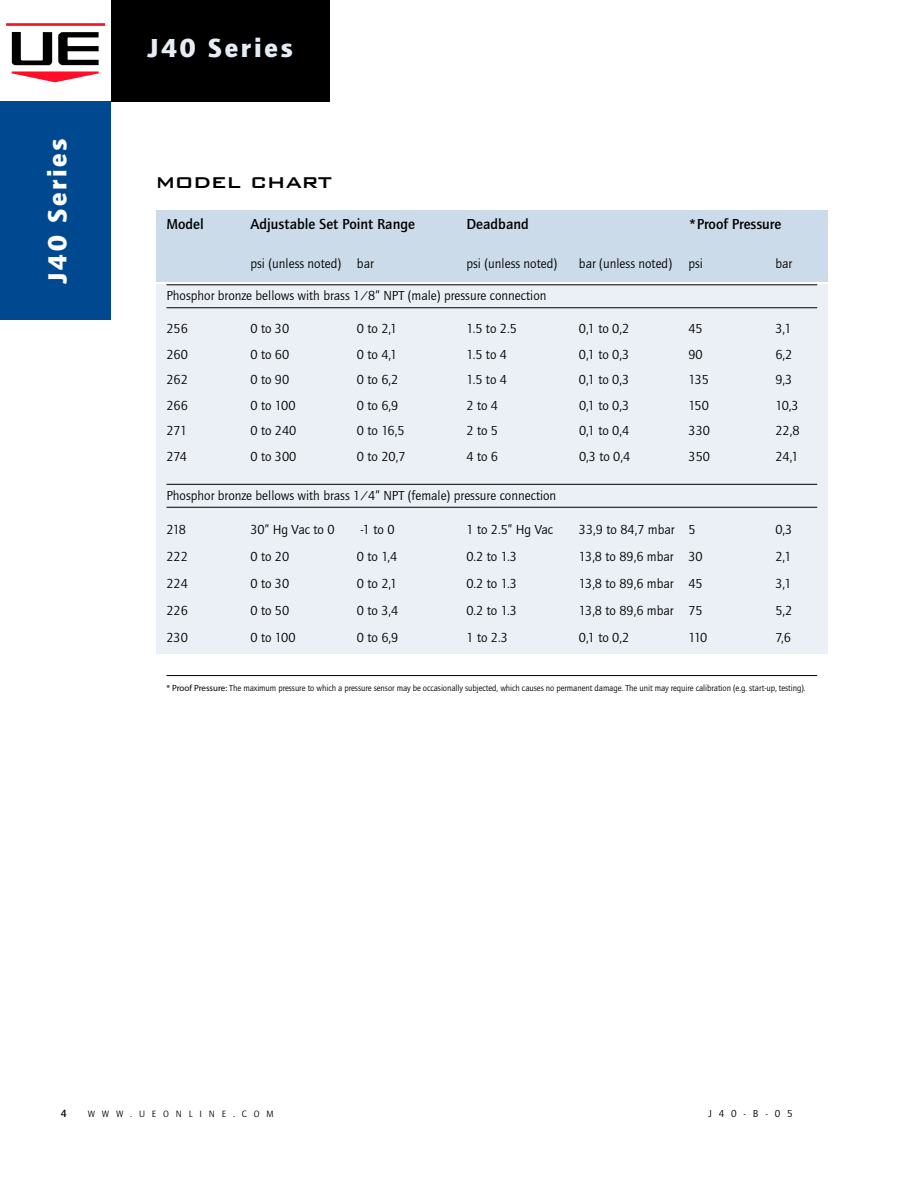
<style>
.page{position:relative;width:918px;height:1188px;background:#fff}
.page>*{position:absolute;margin:0;border:0;box-sizing:border-box;transform-origin:0 0}
.t1{font:900 27px "Quay Sans ITC";letter-spacing:.1em;color:#e6edf4}
.t2{font:900 27px "Quay Sans ITC";letter-spacing:.1em;color:#fff}
.t3{font:500 25.5px "Bank Gothic BT";color:#000}
.t4{font:15px "Quay Sans Md ITC";color:#000}
.t5{font:13.5px "Quay Sans ITC";color:#000}
.t6{font:10.8px "Quay Sans Md ITC";color:#000}
.t7{font:10.5px "Quay Sans ITC Book SC900";color:#000}
.t8{font:9.45px "Quay Sans ITC Book SC900";letter-spacing:.72em;color:#000}
.t9{font:9px "Quay Sans ITC";letter-spacing:-.01em;color:#000}
.s1{font-family:"Myriad Pro"}
.s2{font-size:10.5px}
</style>
<div class="page">
<div style="left:111px;top:0;width:219px;height:102px;background:#000"></div>
<div style="left:0;top:101px;width:111px;height:219px;background:#004990"></div>
<svg style="left:7px;top:24px;width:97px;height:2px"></svg>
<svg style="left:12px;top:32px;width:40px;height:33px"></svg>
<svg style="left:12px;top:71px;width:87px;height:11px"></svg>
<svg style="left:58px;top:32px;width:41px;height:33px"></svg>
<div style="left:5px;top:22px;width:101px;height:64px;border:1px solid #fff"></div>
<div style="left:156px;top:284px;width:671px;height:370px;background:#ebf0f6"></div>
<div style="left:156px;top:210px;width:671px;height:71px;background:#ccdbe9"></div>
<hr style="left:166px;top:285px;width:651px;height:1px;background:#000">
<hr style="left:166px;top:308px;width:651px;height:1px;background:#000">
<hr style="left:166px;top:484px;width:651px;height:1px;background:#000">
<hr style="left:166px;top:507px;width:651px;height:1px;background:#000">
<hr style="left:166px;top:675px;width:651px;height:1px;background:#000">
<h1 class="t2" style="left:42px;top:283px;width:146px;rotate:-90deg">J40 Series</h1>
<h1 class="t1" style="left:148px;top:33px;width:146px">J40 Series</h1>
<h2 class="t3" style="left:156px;top:167px;width:178px">model chart</h2>
<p class="t4" style="left:166px;top:215px;width:39px">Model</p>
<p class="t4" style="left:250px;top:215px;width:166px">Adjustable Set Point Range</p>
<p class="t4" style="left:466px;top:215px;width:64px">Deadband</p>
<p class="t4" style="left:688px;top:215px;width:94px">*Proof Pressure</p>
<p class="t5" style="left:250px;top:256px;width:125px">psi (unless noted) bar</p>
<p class="t5" style="left:466px;top:256px;width:92px">psi (unless noted)</p>
<p class="t5" style="left:579px;top:256px;width:126px">bar (unless noted) psi</p>
<p class="t5" style="left:775px;top:256px;width:18px">bar</p>
<p class="t5" style="left:166px;top:288px;width:382px">Phosphor bronze bellows with brass 1/8” NPT (male) pressure connection</p>
<p class="t5" style="left:166px;top:321px;width:23px">256</p>
<p class="t5" style="left:250px;top:321px;width:40px">0 to 30</p>
<p class="t5" style="left:357px;top:321px;width:42px">0 to 2,1</p>
<p class="t5" style="left:466px;top:321px;width:52px">1.5 to 2.5</p>
<p class="t5" style="left:579px;top:321px;width:52px">0,1 to 0,2</p>
<p class="t5" style="left:688px;top:321px;width:16px">45</p>
<p class="t5" style="left:775px;top:321px;width:18px">3,1</p>
<p class="t5" style="left:166px;top:347px;width:23px">260</p>
<p class="t5" style="left:250px;top:347px;width:40px">0 to 60</p>
<p class="t5" style="left:357px;top:347px;width:42px">0 to 4,1</p>
<p class="t5" style="left:466px;top:347px;width:42px">1.5 to 4</p>
<p class="t5" style="left:579px;top:347px;width:52px">0,1 to 0,3</p>
<p class="t5" style="left:688px;top:347px;width:16px">90</p>
<p class="t5" style="left:775px;top:347px;width:18px">6,2</p>
<p class="t5" style="left:166px;top:372px;width:23px">262</p>
<p class="t5" style="left:250px;top:372px;width:40px">0 to 90</p>
<p class="t5" style="left:357px;top:372px;width:43px">0 to 6,2</p>
<p class="t5" style="left:466px;top:372px;width:42px">1.5 to 4</p>
<p class="t5" style="left:579px;top:372px;width:52px">0,1 to 0,3</p>
<p class="t5" style="left:688px;top:372px;width:22px">135</p>
<p class="t5" style="left:775px;top:372px;width:18px">9,3</p>
<p class="t5" style="left:166px;top:398px;width:23px">266</p>
<p class="t5" style="left:250px;top:398px;width:47px">0 to 100</p>
<p class="t5" style="left:357px;top:398px;width:43px">0 to 6,9</p>
<p class="t5" style="left:466px;top:398px;width:33px">2 to 4</p>
<p class="t5" style="left:579px;top:398px;width:52px">0,1 to 0,3</p>
<p class="t5" style="left:689px;top:398px;width:22px">150</p>
<p class="t5" style="left:775px;top:398px;width:25px">10,3</p>
<p class="t5" style="left:166px;top:423px;width:22px">271</p>
<p class="t5" style="left:250px;top:423px;width:47px">0 to 240</p>
<p class="t5" style="left:357px;top:423px;width:49px">0 to 16,5</p>
<p class="t5" style="left:466px;top:423px;width:33px">2 to 5</p>
<p class="t5" style="left:579px;top:423px;width:52px">0,1 to 0,4</p>
<p class="t5" style="left:689px;top:423px;width:23px">330</p>
<p class="t5" style="left:775px;top:423px;width:26px">22,8</p>
<p class="t5" style="left:166px;top:449px;width:22px">274</p>
<p class="t5" style="left:250px;top:449px;width:47px">0 to 300</p>
<p class="t5" style="left:357px;top:449px;width:50px">0 to 20,7</p>
<p class="t5" style="left:466px;top:449px;width:33px">4 to 6</p>
<p class="t5" style="left:579px;top:449px;width:53px">0,3 to 0,4</p>
<p class="t5" style="left:689px;top:449px;width:23px">350</p>
<p class="t5" style="left:775px;top:449px;width:25px">24,1</p>
<p class="t5" style="left:166px;top:488px;width:391px">Phosphor bronze bellows with brass 1/4” NPT (female) pressure connection</p>
<p class="t5" style="left:166px;top:522px;width:21px">218</p>
<p class="t5" style="left:250px;top:522px;width:86px">30” Hg Vac to 0</p>
<p class="t5" style="left:360px;top:522px;width:36px">-1 to 0</p>
<p class="t5" style="left:466px;top:522px;width:88px">1 to 2.5” Hg Vac</p>
<p class="t5" style="left:579px;top:522px;width:118px">33,9 to 84,7 mbar 5</p>
<p class="t5" style="left:775px;top:522px;width:18px">0,3</p>
<p class="t5" style="left:166px;top:549px;width:23px">222</p>
<p class="t5" style="left:250px;top:549px;width:40px">0 to 20</p>
<p class="t5" style="left:357px;top:549px;width:42px">0 to 1,4</p>
<p class="t5" style="left:466px;top:549px;width:52px">0.2 to 1.3</p>
<p class="t5" style="left:579px;top:549px;width:125px">13,8 to 89,6 mbar 30</p>
<p class="t5" style="left:775px;top:549px;width:18px">2,1</p>
<p class="t5" style="left:166px;top:576px;width:23px">224</p>
<p class="t5" style="left:250px;top:576px;width:40px">0 to 30</p>
<p class="t5" style="left:357px;top:576px;width:42px">0 to 2,1</p>
<p class="t5" style="left:466px;top:576px;width:52px">0.2 to 1.3</p>
<p class="t5" style="left:579px;top:576px;width:125px">13,8 to 89,6 mbar 45</p>
<p class="t5" style="left:775px;top:576px;width:18px">3,1</p>
<p class="t5" style="left:166px;top:603px;width:23px">226</p>
<p class="t5" style="left:250px;top:603px;width:40px">0 to 50</p>
<p class="t5" style="left:357px;top:603px;width:43px">0 to 3,4</p>
<p class="t5" style="left:466px;top:603px;width:52px">0.2 to 1.3</p>
<p class="t5" style="left:579px;top:603px;width:125px">13,8 to 89,6 mbar 75</p>
<p class="t5" style="left:775px;top:603px;width:18px">5,2</p>
<p class="t5" style="left:166px;top:630px;width:23px">230</p>
<p class="t5" style="left:250px;top:630px;width:47px">0 to 100</p>
<p class="t5" style="left:357px;top:630px;width:43px">0 to 6,9</p>
<p class="t5" style="left:466px;top:630px;width:43px">1 to 2.3</p>
<p class="t5" style="left:579px;top:630px;width:52px">0,1 to 0,2</p>
<p class="t5" style="left:688px;top:630px;width:20px">110</p>
<p class="t5" style="left:775px;top:630px;width:17px">7,6</p>
<p class="t9" style="left:166px;top:683px;width:641px"><span class="s1">* Proof Pressure:</span> The maximum pressure to which a pressure sensor may be occasionally subjected, which causes no permanent damage. The unit may require calibration (e.g. start-up, testing).</p>
<p class="t6" style="left:61px;top:1107px;width:7px">4</p>
<p class="t8" style="left:88px;top:1108px;width:188px">WWW<span class="s2">.</span>UEONLINE<span class="s2">.</span>COM</p>
<p class="t7" style="left:708px;top:1107px;width:86px">J40-B-05</p>
</div>
